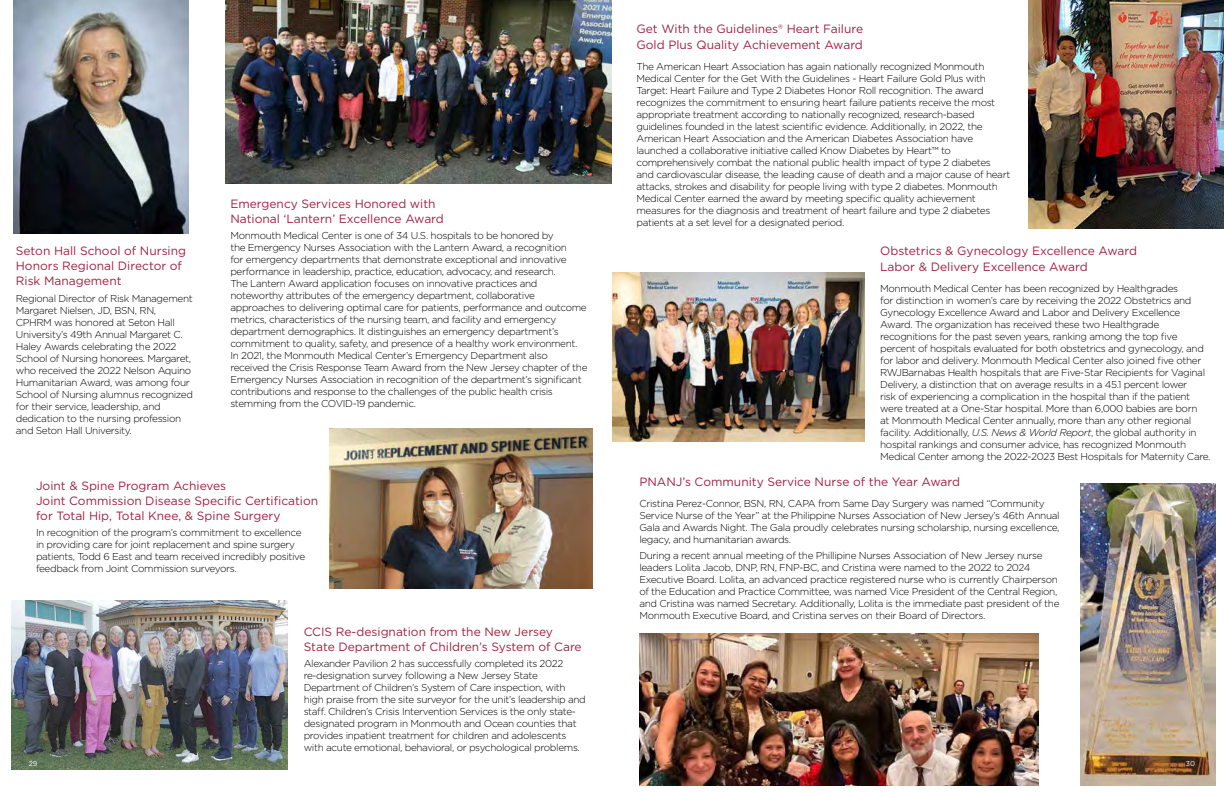
<style>
.page{position:relative;width:1224px;height:792px;background:#fff}
.page>*{position:absolute;margin:0;border:0;box-sizing:border-box;transform-origin:0 0}
.t1{font:12px/15px "Gotham";color:#a02142}
.t2{font:300 10px/12px "Gotham";letter-spacing:-.035em;color:#000}
.t3{font:7px "Gotham";color:#fff}
.s1{font-style:italic}
</style>
<div class="page">
<img style="left:13px;top:0;width:176px;height:234px">
<img style="left:330px;top:428px;width:263px;height:161px">
<img style="left:1080px;top:483px;width:135px;height:303px">
<img style="left:639px;top:634px;width:399px;height:151px">
<img style="left:11px;top:600px;width:277px;height:170px">
<img style="left:1028px;top:0;width:196px;height:228px">
<img style="left:612px;top:273px;width:252px;height:169px">
<img style="left:225px;top:0;width:387px;height:184px">
<p class="t1" style="left:16px;top:243px;width:172px">Seton Hall School of Nursing<br>Honors Regional Director of<br>Risk Management</p>
<p class="t2" style="left:16px;top:292px;width:179px">Regional Director of Risk Management Margaret Nielsen, JD, BSN, RN, CPHRM was honored at Seton Hall University’s 49th Annual Margaret C.<br>Haley Awards celebrating the 2022<br>School of Nursing honorees. Margaret, who received the 2022 Nelson Aquino Humanitarian Award, was among four School of Nursing alumnus recognized for their service, leadership, and dedication to the nursing profession and Seton Hall University.</p>
<p class="t1" style="left:230px;top:196px;width:215px">Emergency Services Honored with<br>National ‘Lantern’ Excellence Award</p>
<p class="t2" style="left:230px;top:229px;width:359px">Monmouth Medical Center is one of 34 U.S. hospitals to be honored by<br>the Emergency Nurses Association with the Lantern Award, a recognition<br>for emergency departments that demonstrate exceptional and innovative performance in leadership, practice, education, advocacy, and research.<br>The Lantern Award application focuses on innovative practices and noteworthy attributes of the emergency department, collaborative approaches to delivering optimal care for patients, performance and outcome metrics, characteristics of the nursing team, and facility and emergency department demographics. It distinguishes an emergency department’s commitment to quality, safety, and presence of a healthy work environment.<br>In 2021, the Monmouth Medical Center’s Emergency Department also received the Crisis Response Team Award from the New Jersey chapter of the Emergency Nurses Association in recognition of the department’s significant contributions and response to the challenges of the public health crisis stemming from the COVID-19 pandemic.</p>
<p class="t1" style="left:36px;top:478px;width:284px">Joint &amp; Spine Program Achieves<br>Joint Commission Disease Specific Certification for Total Hip, Total Knee, &amp; Spine Surgery</p>
<p class="t2" style="left:36px;top:527px;width:271px">In recognition of the program’s commitment to excellence in providing care for joint replacement and spine surgery patients, Todd 6 East and team received incredibly positive feedback from Joint Commission surveyors.</p>
<p class="t1" style="left:304px;top:624px;width:280px">CCIS Re-designation from the New Jersey<br>State Department of Children’s System of Care</p>
<p class="t2" style="left:304px;top:658px;width:284px">Alexander Pavilion 2 has successfully completed its 2022 re-designation survey following a New Jersey State Department of Children’s System of Care inspection, with high praise from the site surveyor for the unit’s leadership and staff. Children’s Crisis Intervention Services is the only state&shy;designated program in Monmouth and Ocean counties that provides inpatient treatment for children and adolescents with acute emotional, behavioral, or psychological problems.</p>
<p class="t1" style="left:636px;top:21px;width:228px;line-height:16px">Get With the Guidelines® Heart Failure<br>Gold Plus Quality Achievement Award</p>
<p class="t2" style="left:636px;top:61px;width:375px">The American Heart Association has again nationally recognized Monmouth Medical Center for the Get With the Guidelines - Heart Failure Gold Plus with Target: Heart Failure and Type 2 Diabetes Honor Roll recognition. The award recognizes the commitment to ensuring heart failure patients receive the most appropriate treatment according to nationally recognized, research-based guidelines founded in the latest scientific evidence. Additionally, in 2022, the American Heart Association and the American Diabetes Association have launched a collaborative initiative called Know Diabetes by Heart™ to comprehensively combat the national public health impact of type 2 diabetes and cardiovascular disease, the leading cause of death and a major cause of heart attacks, strokes and disability for people living with type 2 diabetes. Monmouth Medical Center earned the award by meeting specific quality achievement measures for the diagnosis and treatment of heart failure and type 2 diabetes patients at a set level for a designated period.</p>
<p class="t1" style="left:880px;top:242px;width:258px;line-height:16px">Obstetrics &amp; Gynecology Excellence Award<br>Labor &amp; Delivery Excellence Award</p>
<p class="t2" style="left:880px;top:282px;width:332px">Monmouth Medical Center has been recognized by Healthgrades<br>for distinction in women’s care by receiving the 2022 Obstetrics and Gynecology Excellence Award and Labor and Delivery Excellence Award. The organization has received these two Healthgrade recognitions for the past seven years, ranking among the top five percent of hospitals evaluated for both obstetrics and gynecology, and for labor and delivery. Monmouth Medical Center also joined five other RWJBarnabas Health hospitals that are Five-Star Recipients for Vaginal Delivery, a distinction that on average results in a 45.1 percent lower<br>risk of experiencing a complication in the hospital than if the patient were treated at a One-Star hospital. More than 6,000 babies are born<br>at Monmouth Medical Center annually, more than any other regional facility. Additionally, <span class="s1">U.S. News &amp; World Report</span>, the global authority in hospital rankings and consumer advice, has recognized Monmouth Medical Center among the 2022-2023 Best Hospitals for Maternity Care.</p>
<p class="t1" style="left:639px;top:474px;width:322px">PNANJ’s Community Service Nurse of the Year Award</p>
<p class="t2" style="left:639px;top:497px;width:422px">Cristina Perez-Connor, BSN, RN, CAPA from Same Day Surgery was named “Community Service Nurse of the Year” at the Philippine Nurses Association of New Jersey’s 46th Annual Gala and Awards Night. The Gala proudly celebrates nursing scholarship, nursing excellence, legacy, and humanitarian awards.</p>
<p class="t2" style="left:639px;top:549px;width:422px">During a recent annual meeting of the Phillipine Nurses Association of New Jersey nurse leaders Lolita Jacob, DNP, RN, FNP-BC, and Cristina were named to the 2022 to 2024<br>Executive Board. Lolita, an advanced practice registered nurse who is currently Chairperson of the Education and Practice Committee, was named Vice President of the Central Region, and Cristina was named Secretary. Additionally, Lolita is the immediate past president of the Monmouth Executive Board, and Cristina serves on their Board of Directors.</p>
<p class="t3" style="left:29px;top:759px;width:10px">29</p>
<p class="t3" style="left:1186px;top:759px;width:11px">30</p>
</div>
